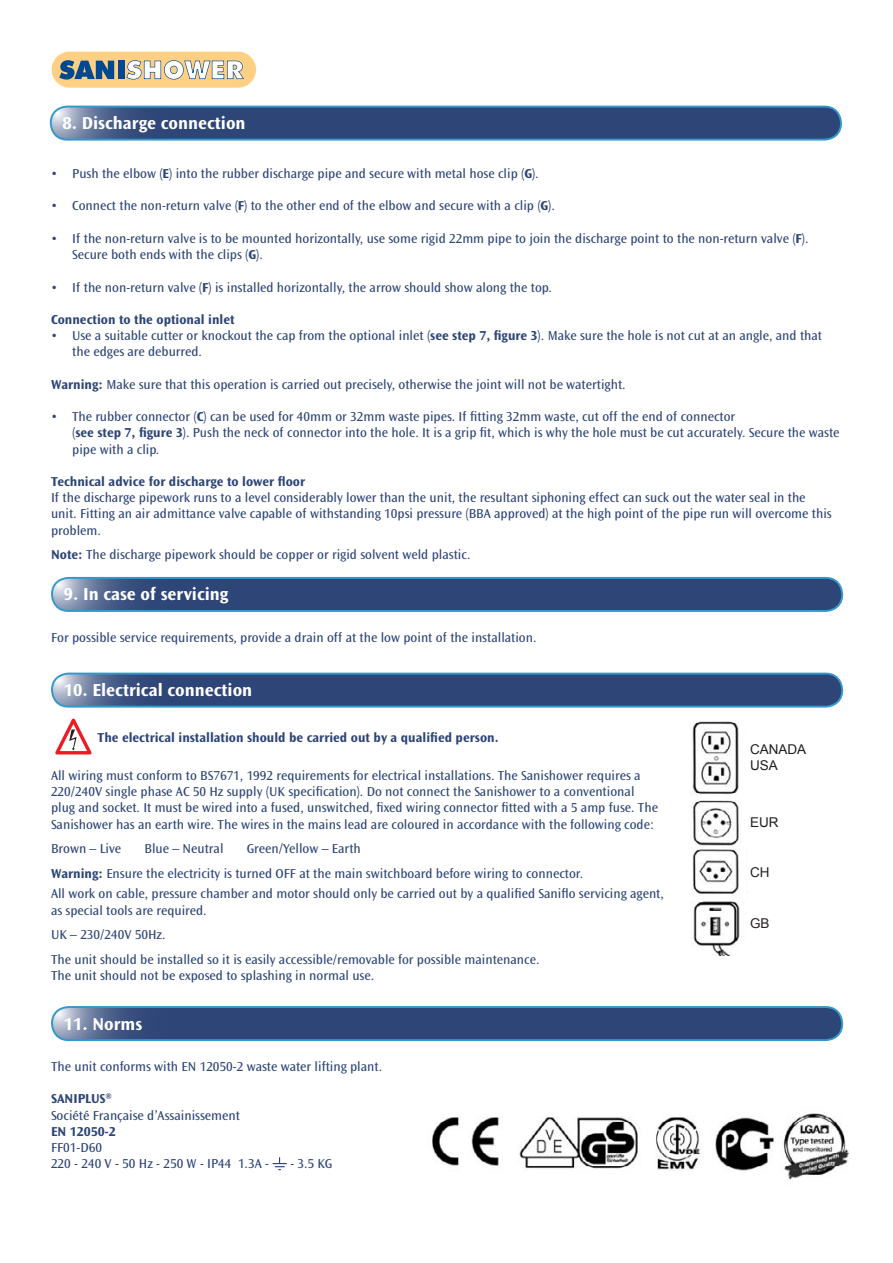
<style>
.page{position:relative;width:893px;height:1263px;background:#fff}
.page>*{position:absolute;margin:0;border:0;box-sizing:border-box;transform-origin:0 0}
.t1{font:700 18px "Ocean Sans";color:#fff}
.t2{font:13.5px/16.2px "Ocean Sans";color:#2d4577}
.t3{font:700 13.5px "Ocean Sans";color:#2d4577}
.t4{font:13.5px/16.2px "Arial";color:#231f20}
.s1{font-weight:700}
</style>
<div class="page">
<svg style="left:52px;top:578px;width:790px;height:33px;background:#334b7b"></svg>
<div style="left:51px;top:577px;width:792px;height:35px;border:2px solid #39c;border-radius:17px"></div>
<div style="left:51px;top:51px;width:205px;height:37px;background:#ffcf84;border-radius:18px"></div>
<div style="left:51px;top:51px;width:206px;height:37px;border:1px solid #fff;border-radius:19px"></div>
<svg style="left:126px;top:60px;width:118px;height:20px"></svg>
<div style="left:118px;top:61px;width:6px;height:18px;background:#004990"></div>
<svg style="left:59px;top:60px;width:55px;height:20px"></svg>
<svg style="left:51px;top:107px;width:790px;height:33px;background:#334b7b"></svg>
<div style="left:50px;top:106px;width:792px;height:35px;border:2px solid #39c;border-radius:17px"></div>
<svg style="left:52px;top:1007px;width:790px;height:33px;background:#334b7b"></svg>
<div style="left:51px;top:1006px;width:792px;height:35px;border:2px solid #39c;border-radius:17px"></div>
<svg style="left:273px;top:1158px;width:13px;height:12px"></svg>
<img style="left:432px;top:1113px;width:418px;height:68px">
<svg style="left:52px;top:673px;width:790px;height:34px;background:#334b7b"></svg>
<div style="left:51px;top:673px;width:792px;height:35px;border:2px solid #39c;border-radius:17px"></div>
<img style="left:690px;top:721px;width:49px;height:74px">
<img style="left:692px;top:800px;width:47px;height:46px">
<img style="left:692px;top:849px;width:47px;height:47px">
<img style="left:691px;top:901px;width:49px;height:54px">
<svg style="left:55px;top:718px;width:37px;height:37px"></svg>
<h1 class="t1" style="left:63px;top:113px;width:185px">8. Discharge connection</h1>
<p class="t2" style="left:51px;top:166px;width:489px">• Push the elbow (<span class="s1">E</span>) into the rubber discharge pipe and secure with metal hose clip (<span class="s1">G</span>).</p>
<p class="t2" style="left:51px;top:198px;width:505px">• Connect the non-return valve (<span class="s1">F</span>) to the other end of the elbow and secure with a clip (<span class="s1">G</span>).</p>
<p class="t2" style="left:72px;top:231px;width:738px;text-indent:-21px">• If the non-return valve is to be mounted horizontally, use some rigid 22mm pipe to join the discharge point to the non-return valve (<span class="s1">F</span>).<br>Secure both ends with the clips (<span class="s1">G</span>).</p>
<p class="t2" style="left:51px;top:279px;width:502px">• If the non-return valve (<span class="s1">F</span>) is installed horizontally, the arrow should show along the top.</p>
<p class="t3" style="left:51px;top:312px;width:185px">Connection to the optional inlet</p>
<p class="t2" style="left:72px;top:328px;width:751px;text-indent:-21px">• Use a suitable cutter or knockout the cap from the optional inlet (<span class="s1">see step 7, figure 3</span>). Make sure the hole is not cut at an angle, and that the edges are deburred.</p>
<p class="t2" style="left:51px;top:376px;width:576px"><span class="s1">Warning:</span> Make sure that this operation is carried out precisely, otherwise the joint will not be watertight.</p>
<p class="t2" style="left:72px;top:409px;width:769px;text-indent:-21px">• The rubber connector (<span class="s1">C</span>) can be used for 40mm or 32mm waste pipes. If fitting 32mm waste, cut off the end of connector<br>(<span class="s1">see step 7, figure 3</span>). Push the neck of connector into the hole. It is a grip fit, which is why the hole must be cut accurately. Secure the waste pipe with a clip.</p>
<p class="t3" style="left:51px;top:474px;width:256px">Technical advice for discharge to lower floor</p>
<p class="t2" style="left:51px;top:490px;width:782px">If the discharge pipework runs to a level considerably lower than the unit, the resultant siphoning effect can suck out the water seal in the unit. Fitting an air admittance valve capable of withstanding 10psi pressure (BBA approved) at the high point of the pipe run will overcome this problem.</p>
<p class="t2" style="left:51px;top:547px;width:421px"><span class="s1">Note:</span> The discharge pipework should be copper or rigid solvent weld plastic.</p>
<h1 class="t1" style="left:64px;top:584px;width:166px">9. In case of servicing</h1>
<p class="t2" style="left:51px;top:630px;width:487px">For possible service requirements, provide a drain off at the low point of the installation.</p>
<h1 class="t1" style="left:64px;top:680px;width:190px">10. Electrical connection</h1>
<p class="t3" style="left:98px;top:730px;width:403px">The electrical installation should be carried out by a qualified person.</p>
<p class="t2" style="left:51px;top:767px;width:608px">All wiring must conform to BS7671, 1992 requirements for electrical installations. The Sanishower requires a 220/240V single phase AC 50 Hz supply (UK specification). Do not connect the Sanishower to a conventional plug and socket. It must be wired into a fused, unswitched, fixed wiring connector fitted with a 5 amp fuse. The Sanishower has an earth wire. The wires in the mains lead are coloured in accordance with the following code:</p>
<p class="t2" style="left:51px;top:841px;width:72px">Brown – Live</p>
<p class="t2" style="left:145px;top:841px;width:81px">Blue – Neutral</p>
<p class="t2" style="left:51px;top:837px;width:534px;line-height:24.8px;text-indent:196px">Green/Yellow – Earth<br><span class="s1">Warning:</span> Ensure the electricity is turned OFF at the main switchboard before wiring to connector.</p>
<p class="t2" style="left:51px;top:886px;width:614px">All work on cable, pressure chamber and motor should only be carried out by a qualified Saniflo servicing agent, as special tools are required.</p>
<p class="t2" style="left:51px;top:923px;width:490px;line-height:24.8px">UK – 230/240V 50Hz.<br>The unit should be installed so it is easily accessible/removable for possible maintenance.</p>
<p class="t2" style="left:51px;top:968px;width:325px">The unit should not be exposed to splashing in normal use.</p>
<h1 class="t1" style="left:64px;top:1014px;width:80px">11. Norms</h1>
<p class="t2" style="left:51px;top:1058px;width:333px">The unit conforms with EN 12050-2 waste water lifting plant.</p>
<p class="t3" style="left:51px;top:1091px;width:63px">SANIPLUS®</p>
<p class="t2" style="left:51px;top:1107px;width:190px">Société Française d’Assainissement</p>
<p class="t3" style="left:51px;top:1124px;width:66px">EN 12050-2</p>
<p class="t2" style="left:51px;top:1139px;width:219px">FF01-D60<br>220 - 240 V - 50 Hz - 250 W - IP44 1.3A -</p>
<p class="t2" style="left:290px;top:1156px;width:43px">- 3.5 KG</p>
<p class="t4" style="left:750px;top:741px;width:58px">CANADA<br>USA</p>
<p class="t4" style="left:750px;top:814px;width:30px">EUR</p>
<p class="t4" style="left:750px;top:864px;width:21px">CH</p>
<p class="t4" style="left:750px;top:915px;width:21px">GB</p>
</div>
